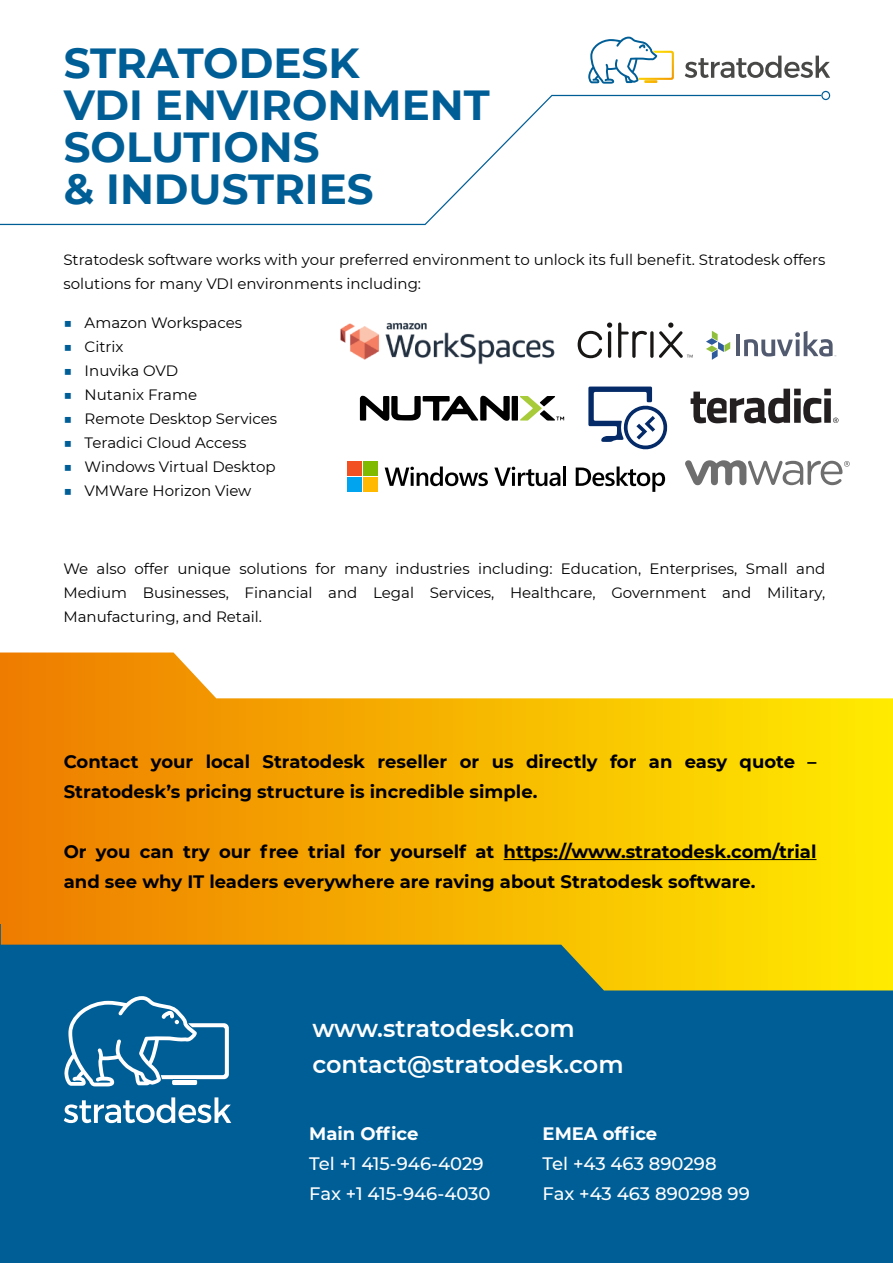
<style>
.page{position:relative;width:893px;height:1263px;background:#fff}
.page>*{position:absolute;margin:0;border:0;box-sizing:border-box;transform-origin:0 0}
.t1{font:700 42px/42px "Montserrat";color:#005e97}
.t2{font:600 24px/36px "Montserrat";color:#fff}
.t3{font:700 18px/30px "Montserrat";color:#000}
.t4{font:500 18px/30px "Montserrat";color:#fff}
.t5{font:700 18px "Montserrat";color:#fff}
.t6{font:15px/24px "Montserrat";color:#000}
.s1{color:#005e97}
</style>
<div class="page">
<img style="left:340px;top:322px;width:215px;height:43px">
<div style="left:0;top:922px;width:893px;height:341px;background:#005e97"></div>
<svg style="left:588px;top:37px;width:86px;height:47px"></svg>
<svg style="left:685px;top:56px;width:145px;height:22px"></svg>
<div style="left:0;top:646px;width:893px;height:277px;background:linear-gradient(to right,#ee7c00,#ffeb02)"></div>
<svg style="left:1px;top:854px;width:892px;height:136px"></svg>
<svg style="left:0;top:646px;width:893px;height:52px"></svg>
<svg style="left:0;top:95px;width:821px;height:130px"></svg>
<svg style="left:821px;top:91px;width:9px;height:9px"></svg>
<hr style="left:504px;top:859px;width:312px;height:1px;background:#000">
<div style="left:347px;top:461px;width:14px;height:15px;background:#f25022"></div>
<div style="left:363px;top:461px;width:15px;height:15px;background:#7fba00"></div>
<div style="left:347px;top:477px;width:14px;height:15px;background:#00a4ef"></div>
<div style="left:363px;top:477px;width:15px;height:15px;background:#ffb900"></div>
<svg style="left:385px;top:466px;width:103px;height:20px"></svg>
<svg style="left:494px;top:467px;width:66px;height:19px"></svg>
<hr style="left:563px;top:466px;width:3px;height:20px;background:#000">
<svg style="left:576px;top:466px;width:89px;height:26px"></svg>
<svg style="left:64px;top:1097px;width:167px;height:26px"></svg>
<svg style="left:64px;top:996px;width:165px;height:90px"></svg>
<svg style="left:618px;top:322px;width:29px;height:36px"></svg>
<svg style="left:650px;top:331px;width:4px;height:27px"></svg>
<svg style="left:578px;top:322px;width:34px;height:36px"></svg>
<svg style="left:659px;top:322px;width:33px;height:36px"></svg>
<svg style="left:685px;top:460px;width:165px;height:25px"></svg>
<svg style="left:588px;top:387px;width:80px;height:62px"></svg>
<svg style="left:360px;top:396px;width:204px;height:25px"></svg>
<svg style="left:706px;top:331px;width:24px;height:29px"></svg>
<hr style="left:736px;top:334px;width:4px;height:22px;background:#525a6f">
<svg style="left:744px;top:331px;width:92px;height:25px"></svg>
<svg style="left:691px;top:389px;width:147px;height:34px"></svg>
<h1 class="t1" style="left:64px;top:40px;width:427px">STRATODESK<br>VDI ENVIRONMENT<br>SOLUTIONS<br>&amp; INDUSTRIES</h1>
<p class="t6" style="left:63px;top:247px;width:763px">Stratodesk software works with your preferred environment to unlock its full benefit. Stratodesk offers solutions for many VDI environments including:</p>
<p class="t6" style="left:63px;top:310px;width:180px"><span class="s1">■</span> Amazon Workspaces</p>
<p class="t6" style="left:63px;top:334px;width:62px"><span class="s1">■</span> Citrix</p>
<p class="t6" style="left:63px;top:358px;width:116px"><span class="s1">■</span> Inuvika OVD</p>
<p class="t6" style="left:63px;top:382px;width:135px"><span class="s1">■</span> Nutanix Frame</p>
<p class="t6" style="left:63px;top:406px;width:215px"><span class="s1">■</span> Remote Desktop Services</p>
<p class="t6" style="left:63px;top:430px;width:184px"><span class="s1">■</span> Teradici Cloud Access</p>
<p class="t6" style="left:63px;top:454px;width:214px"><span class="s1">■</span> Windows Virtual Desktop</p>
<p class="t6" style="left:63px;top:478px;width:190px"><span class="s1">■</span> VMWare Horizon View</p>
<p class="t6" style="left:63px;top:556px;width:763px;text-align:justify">We also offer unique solutions for many industries including: Education, Enterprises, Small and Medium Businesses, Financial and Legal Services, Healthcare, Government and Military, Manufacturing, and Retail.</p>
<p class="t3" style="left:64px;top:746px;width:754px">Contact your local Stratodesk reseller or us directly for an easy quote –<br>Stratodesk’s pricing structure is incredible simple.</p>
<p class="t3" style="left:64px;top:836px;width:754px">Or you can try our free trial for yourself at https://www.stratodesk.com/trial and see why IT leaders everywhere are raving about Stratodesk software.</p>
<h2 class="t2" style="left:312px;top:1010px;width:313px">www.stratodesk.com contact@stratodesk.com</h2>
<p class="t5" style="left:309px;top:1121px;width:111px">Main Office</p>
<p class="t4" style="left:309px;top:1148px;width:183px">Tel +1 415-946-4029<br>Fax +1 415-946-4030</p>
<p class="t5" style="left:543px;top:1121px;width:116px">EMEA office</p>
<p class="t4" style="left:543px;top:1148px;width:209px">Tel +43 463 890298<br>Fax +43 463 890298 99</p>
</div>
